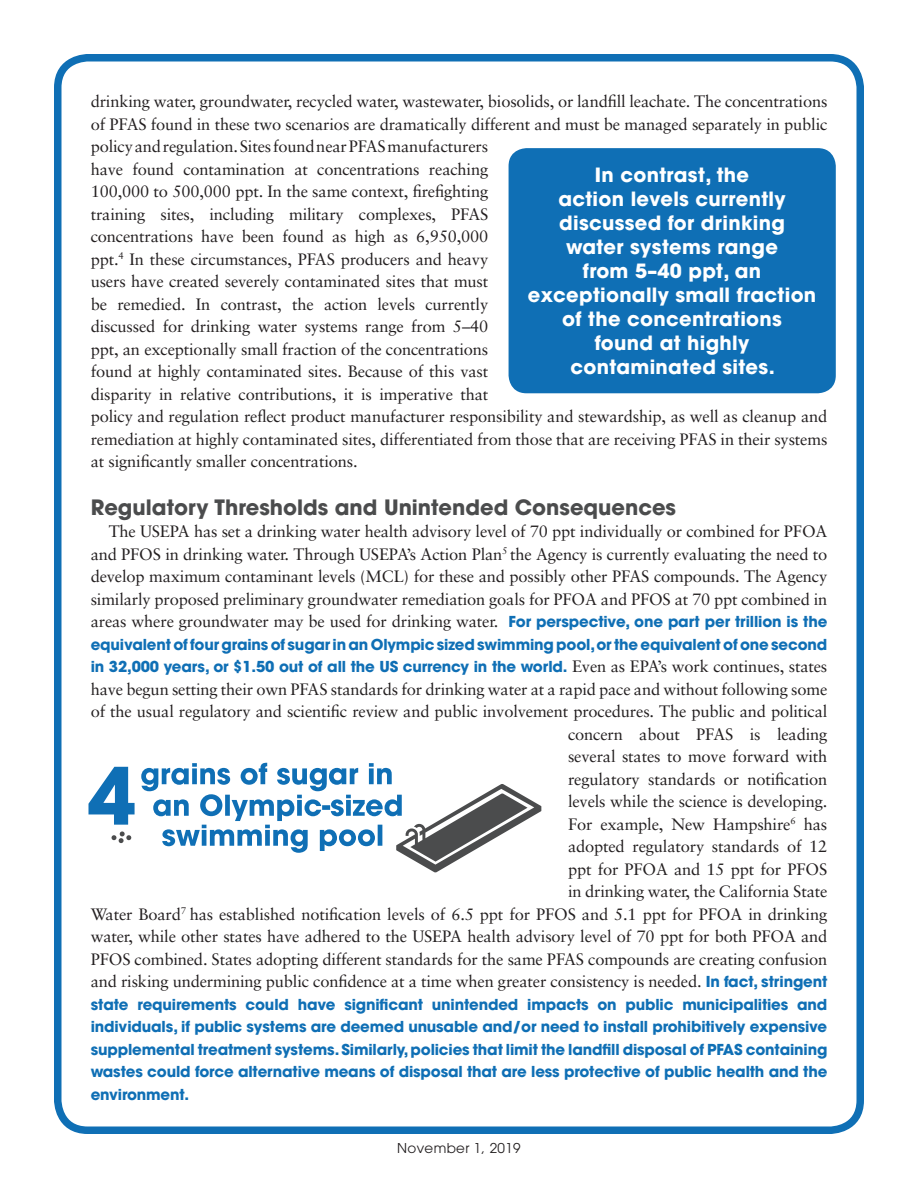
<style>
.page{position:relative;width:918px;height:1188px;background:#fff}
.page>*{position:absolute;margin:0;border:0;box-sizing:border-box;transform-origin:0 0}
.Subhead{font:700 21px "Avant Garde LT";color:#4b4c4d}
.Body_Copy{font:700 19.5px/24px "Avant Garde LT";letter-spacing:.015em;color:#fff;text-align:center}
.Body_Copy-2{font:16.5px/22.5px "Sabon LT";letter-spacing:-.01em;color:#231f20}
.Body_Copy-3{font:700 15px/22.5px "Avant Garde LT";letter-spacing:-.01em;color:#0f6fb5}
.Body_Copy-4{font:13.5px "Avant Garde LT";letter-spacing:.025em;color:#231f20}
.s1{font-family:"Avant Garde LT";font-weight:700;font-size:15px;color:#0f6fb5}
.s2{font-family:"Sabon LT";font-weight:400;font-size:16.5px;color:#231f20}
</style>
<div class="page">
<div style="left:54px;top:54px;width:810px;height:1080px;border:8px solid #0f6fb5;border-radius:30px"></div>
<div style="left:509px;top:148px;width:327px;height:245px;background:#0f6fb5;border-radius:18px"></div>
<svg style="left:89px;top:767px;width:46px;height:58px"></svg>
<svg style="left:141px;top:763px;width:400px;height:110px"></svg>
<svg style="left:112px;top:831px;width:19px;height:12px"></svg>
<p class="Body_Copy-2" style="left:91px;top:90px;width:738px">drinking water, groundwater, recycled water, wastewater, biosolids, or landfill leachate. The concentrations of PFAS found in these two scenarios are dramatically different and must be managed separately in public policy and regulation. Sites found near PFAS manufacturers<br>have found contamination at concentrations reaching<br>100,000 to 500,000 ppt. In the same context, firefighting<br>training sites, including military complexes, PFAS<br>concentrations have been found as high as 6,950,000<br>ppt.<sup>4</sup> In these circumstances, PFAS producers and heavy<br>users have created severely contaminated sites that must<br>be remedied. In contrast, the action levels currently<br>discussed for drinking water systems range from 5–40<br>ppt, an exceptionally small fraction of the concentrations<br>found at highly contaminated sites. Because of this vast<br>disparity in relative contributions, it is imperative that<br>policy and regulation reflect product manufacturer responsibility and stewardship, as well as cleanup and remediation at highly contaminated sites, differentiated from those that are receiving PFAS in their systems at significantly smaller concentrations.</p>
<p class="Subhead" style="left:91px;top:494px;width:587px">Regulatory Thresholds and Unintended Consequences</p>
<p class="Body_Copy-2" style="left:91px;top:520px;width:738px;text-align:justify;text-indent:18px">The USEPA has set a drinking water health advisory level of 70 ppt individually or combined for PFOA and PFOS in drinking water. Through USEPA’s Action Plan<sup>5</sup> the Agency is currently evaluating the need to develop maximum contaminant levels (MCL) for these and possibly other PFAS compounds. The Agency similarly proposed preliminary groundwater remediation goals for PFOA and PFOS at 70 ppt combined in areas where groundwater may be used for drinking water. <span class="s1">For perspective, one part per trillion is the</span></p>
<p class="Body_Copy-3" style="left:91px;top:633px;width:738px">equivalent of four grains of sugar in an Olympic sized swimming pool, or the equivalent of one second in 32,000 years, or $1.50 out of all the US currency in the world. <span class="s2">Even as EPA’s work continues, states</span></p>
<p class="Body_Copy-2" style="left:91px;top:678px;width:738px;text-align:right">have begun setting their own PFAS standards for drinking water at a rapid pace and without following some of the usual regulatory and scientific review and public involvement procedures. The public and political concern about PFAS is leading<br>several states to move forward with<br>regulatory standards or notification<br>levels while the science is developing.<br>For example, New Hampshire<sup>6</sup> has<br>adopted regulatory standards of 12<br>ppt for PFOA and 15 ppt for PFOS<br>in drinking water, the California State<br>Water Board<sup>7</sup> has established notification levels of 6.5 ppt for PFOS and 5.1 ppt for PFOA in drinking water, while other states have adhered to the USEPA health advisory level of 70 ppt for both PFOA and PFOS combined. States adopting different standards for the same PFAS compounds are creating confusion and risking undermining public confidence at a time when greater consistency is needed. <span class="s1">In fact, stringent</span></p>
<p class="Body_Copy-3" style="left:91px;top:993px;width:738px;text-align:justify">state requirements could have significant unintended impacts on public municipalities and individuals, if public systems are deemed unusable and/or need to install prohibitively expensive supplemental treatment systems. Similarly, policies that limit the landfill disposal of PFAS containing wastes could force alternative means of disposal that are less protective of public health and the environment.</p>
<p class="Body_Copy" style="left:528px;top:163px;width:290px">In contrast, the<br>action levels currently discussed for drinking<br>water systems range<br>from 5–40 ppt, an exceptionally small fraction of the concentrations<br>found at highly contaminated sites.</p>
<p class="Body_Copy-4" style="left:397px;top:1140px;width:125px">November 1, 2019</p>
</div>
